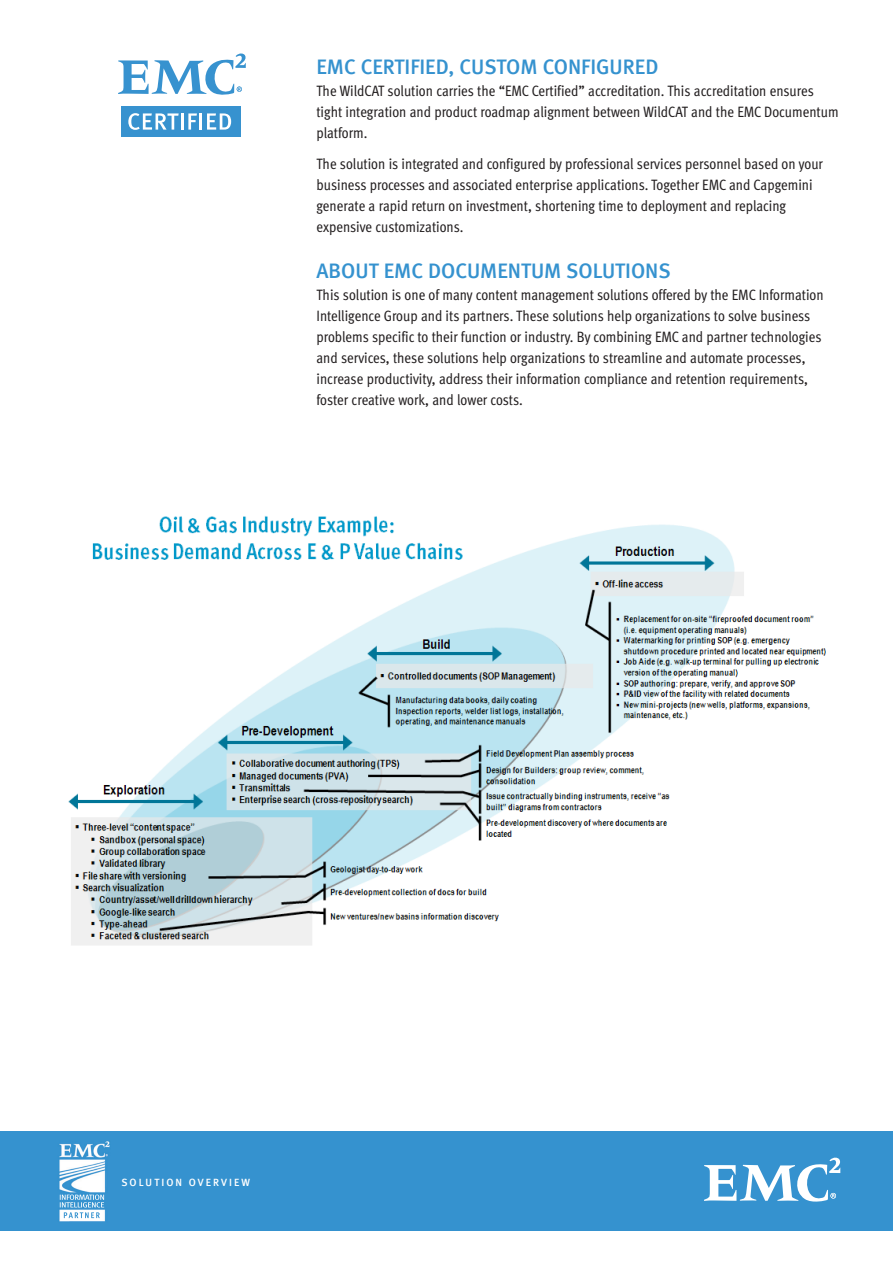
<style>
.page{position:relative;width:893px;height:1263px;background:#fff}
.page>*{position:absolute;margin:0;border:0;box-sizing:border-box;transform-origin:0 0}
.Body_Headline_A{font:21px "Meta Medium LF";color:#3592cf}
.Body_Copy{font:15px/21px "Meta Cond Book LF";color:#231f20}
.Category_Title{font:10.5px "Meta Medium LF";letter-spacing:.2em;color:#fff}
</style>
<div class="page">
<img style="left:68px;top:516px;width:758px;height:429px">
<div style="left:0;top:1131px;width:893px;height:100px;background:#3592cf"></div>
<img style="left:59px;top:1141px;width:51px;height:81px">
<img style="left:64px;top:1212px;width:36px;height:6px">
<img style="left:60px;top:1202px;width:44px;height:5px">
<img style="left:60px;top:1194px;width:44px;height:6px">
<svg style="left:704px;top:1157px;width:137px;height:45px"></svg>
<svg style="left:118px;top:53px;width:128px;height:42px"></svg>
<div style="left:121px;top:106px;width:120px;height:31px;background:#3792cf"></div>
<svg style="left:128px;top:113px;width:51px;height:17px"></svg>
<hr style="left:181px;top:113px;width:3px;height:17px;background:#fff">
<svg style="left:188px;top:113px;width:9px;height:17px"></svg>
<hr style="left:199px;top:113px;width:3px;height:17px;background:#fff">
<svg style="left:207px;top:113px;width:24px;height:17px"></svg>
<p class="Body_Headline_A" style="left:316px;top:54px;width:343px">EMC CERTIFIED, CUSTOM CONFIGURED</p>
<p class="Body_Copy" style="left:316px;top:80px;width:524px">The WildCAT solution carries the “EMC Certified” accreditation. This accreditation ensures tight integration and product roadmap alignment between WildCAT and the EMC Documentum platform.</p>
<p class="Body_Copy" style="left:316px;top:153px;width:508px">The solution is integrated and configured by professional services personnel based on your business processes and associated enterprise applications. Together EMC and Capgemini generate a rapid return on investment, shortening time to deployment and replacing expensive customizations.</p>
<p class="Body_Headline_A" style="left:316px;top:258px;width:356px">ABOUT EMC DOCUMENTUM SOLUTIONS</p>
<p class="Body_Copy" style="left:316px;top:284px;width:509px">This solution is one of many content management solutions offered by the EMC Information Intelligence Group and its partners. These solutions help organizations to solve business problems specific to their function or industry. By combining EMC and partner technologies and services, these solutions help organizations to streamline and automate processes, increase productivity, address their information compliance and retention requirements, foster creative work, and lower costs.</p>
<p class="Category_Title" style="left:121px;top:1176px;width:130px">SOLUTION OVERVIEW</p>
</div>
